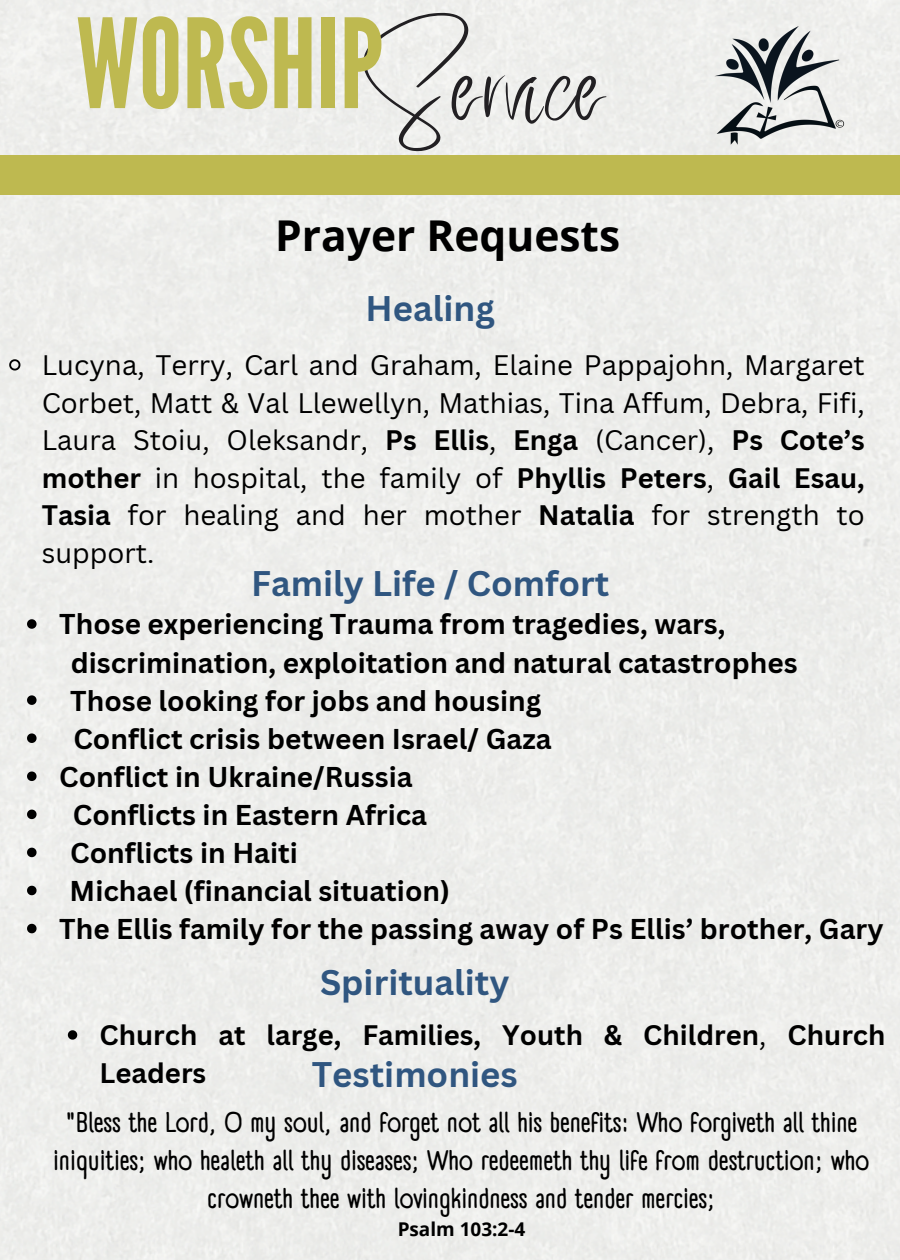
<style>
.page{position:relative;width:900px;height:1260px;background:#edeeeb}
.page>*{position:absolute;margin:0;border:0;box-sizing:border-box;transform-origin:0 0}
.t1{font:123.5px "League Gothic";color:#beb950}
.t2{font:85.5px "Better Saturday";color:#222023}
.t3{font:700 42.5px "Open Sans";color:#000}
.t4{font:700 34.75px "Canva Sans";color:#305680}
.t5{font:700 28px/38px "Canva Sans";color:#000}
.t6{font:700 27.75px/38px "A Day Without Sun Text";color:#000;text-align:center}
.t7{font:27.5px/37.5px "Canva Sans";color:#000;text-align:justify}
.t8{font:700 27.5px/37.5px "Canva Sans";color:#000}
.t9{font:700 19px "Open Sans";color:#000}
.s1{font-weight:700}
.s2{font-weight:400}
</style>
<div class="page">
<div style="left:0;top:156px;width:900px;height:39px;background:#beb950"></div>
<img style="left:699px;top:26px;width:153px;height:128px">
<svg style="left:8px;top:358px;width:14px;height:14px"></svg>
<svg style="left:68px;top:1030px;width:9px;height:10px"></svg>
<svg style="left:27px;top:619px;width:10px;height:10px"></svg>
<svg style="left:27px;top:695px;width:10px;height:10px"></svg>
<svg style="left:27px;top:733px;width:10px;height:10px"></svg>
<svg style="left:27px;top:772px;width:10px;height:9px"></svg>
<svg style="left:27px;top:810px;width:10px;height:9px"></svg>
<svg style="left:27px;top:848px;width:10px;height:9px"></svg>
<svg style="left:27px;top:886px;width:10px;height:9px"></svg>
<svg style="left:27px;top:924px;width:10px;height:9px"></svg>
<h2 class="t2" style="left:362px;top:71px;width:245px">Service</h2>
<p class="t1" style="left:76px;top:-7px;width:308px">WORSHIP</p>
<h3 class="t3" style="left:275px;top:205px;width:346px">Prayer Requests</h3>
<p class="t4" style="left:366px;top:284px;width:131px">Healing</p>
<p class="t7" style="left:42px;top:346px;width:825px">Lucyna, Terry, Carl and Graham, Elaine Pappajohn, Margaret Corbet, Matt &amp; Val Llewellyn, Mathias, Tina Affum, Debra, Fifi, Laura Stoiu, Oleksandr, <span class="s1">Ps Ellis</span>, <span class="s1">Enga</span> (Cancer), <span class="s1">Ps Cote’s mother</span> in hospital, the family of <span class="s1">Phyllis Peters</span>, <span class="s1">Gail Esau, Tasia</span> for healing and her mother <span class="s1">Natalia</span> for strength to support.</p>
<h4 class="t4" style="left:251px;top:558px;width:360px">Family Life / Comfort</h4>
<p class="t5" style="left:71px;top:605px;width:728px;text-indent:-12px">Those experiencing Trauma from tragedies, wars, discrimination, exploitation and natural catastrophes</p>
<p class="t5" style="left:70px;top:681px;width:473px">Those looking for jobs and housing</p>
<p class="t5" style="left:73px;top:719px;width:480px">Conflict crisis between Israel/ Gaza</p>
<p class="t5" style="left:59px;top:757px;width:355px">Conflict in Ukraine/Russia</p>
<p class="t5" style="left:73px;top:795px;width:356px">Conflicts in Eastern Africa</p>
<p class="t5" style="left:70px;top:833px;width:229px">Conflicts in Haiti</p>
<h4 class="t5" style="left:70px;top:871px;width:382px">Michael (financial situation)</h4>
<p class="t5" style="left:59px;top:909px;width:826px">The Ellis family for the passing away of Ps Ellis’ brother, Gary</p>
<p class="t4" style="left:320px;top:958px;width:191px">Spirituality</p>
<p class="t8" style="left:100px;top:1016px;width:787px">Church at large, Families, Youth &amp; Children<span class="s2">,</span> Church<br>Leaders</p>
<p class="t4" style="left:312px;top:1050px;width:207px">Testimonies</p>
<h4 class="t6" style="left:54px;top:1103px;width:817px">"Bless the Lord, O my soul, and forget not all his benefits: Who forgiveth all thine iniquities; who healeth all thy diseases; Who redeemeth thy life from destruction; who crowneth thee with lovingkindness and tender mercies;</h4>
<h4 class="t9" style="left:398px;top:1216px;width:129px">Psalm 103:2-4</h4>
</div>
